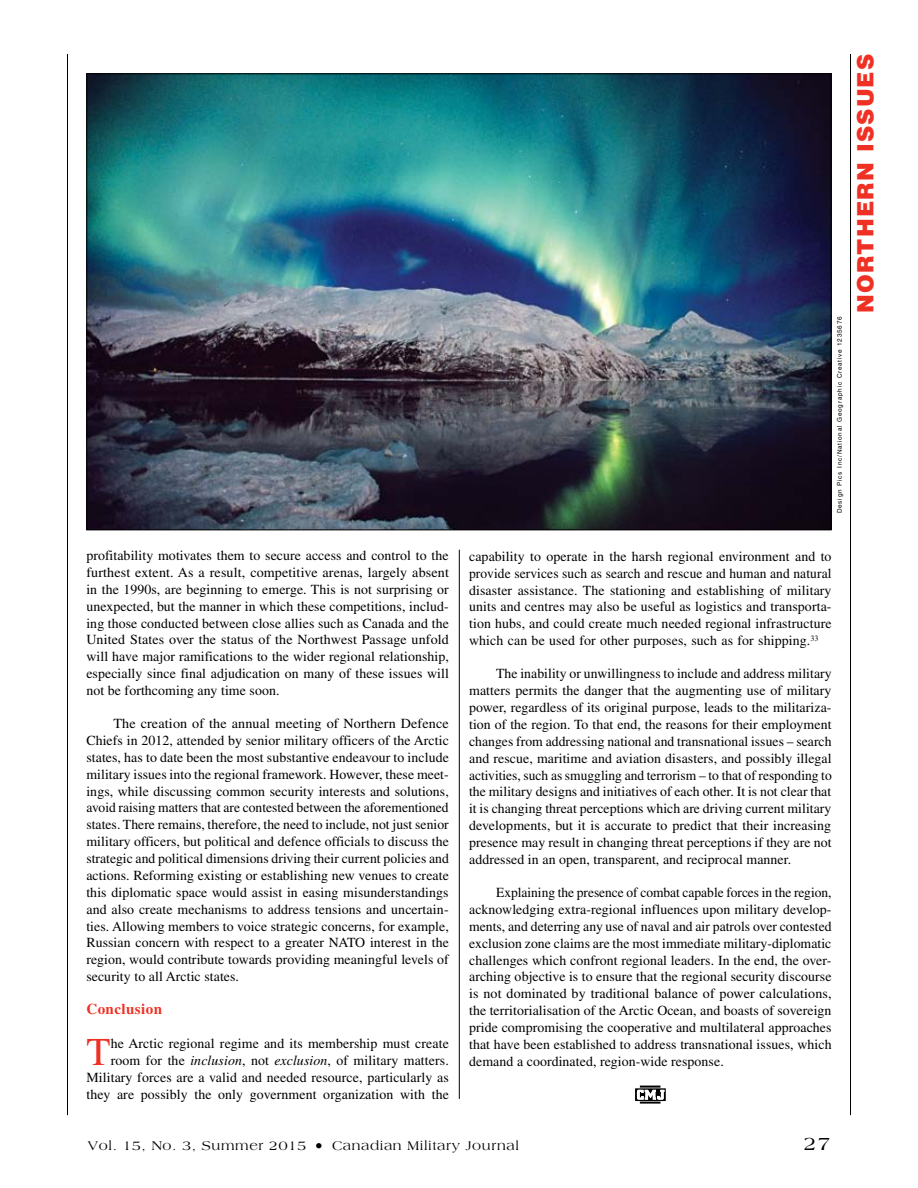
<style>
.page{position:relative;width:918px;height:1188px;background:#fff}
.page>*{position:absolute;margin:0;border:0;box-sizing:border-box;transform-origin:0 0}
.t1{font:39.3px "Times LT Std";color:#ee3124}
.t2{font:900 22.5px "Helvetica LT Std";letter-spacing:.05em;color:#ee3124}
.t3{font:19.5px "Americana Std";color:#000}
.t4{font:700 15px "Times LT Std";letter-spacing:.03em;color:#ee3124}
.t5{font:13.8px/16.8px "Times LT Std";letter-spacing:.005em;color:#000;text-align:justify}
.t6{font:13.5px "Americana Std";letter-spacing:.05em;color:#000}
.t7{font:6.3px "Helvetica LT Std";letter-spacing:.125em;color:#000}
.s1{font-style:italic}
.s2{font-size:16.5px}
</style>
<div class="page">
<hr style="left:850px;top:54px;width:1px;height:1061px;background:#000">
<hr style="left:67px;top:54px;width:1px;height:1061px;background:#000">
<hr style="left:459px;top:550px;width:1px;height:549px;background:#000">
<svg style="left:635px;top:1086px;width:31px;height:18px"></svg>
<img style="left:88px;top:75px;width:741px;height:453px">
<p class="t7" style="left:836px;top:513px;width:198px;rotate:-90deg">Design Pics Inc/National Geographic Creative 1235676</p>
<h2 class="t2" style="left:851px;top:313px;width:260px;rotate:-90deg">NORTHERN ISSUES</h2>
<p class="t5" style="left:86px;top:547px;width:364px">profitability motivates them to secure access and control to the furthest extent. As a result, competitive arenas, largely absent in the 1990s, are beginning to emerge. This is not surprising or unexpected, but the manner in which these competitions, includ&shy;ing those conducted between close allies such as Canada and the United States over the status of the Northwest Passage unfold will have major ramifications to the wider regional relationship, especially since final adjudication on many of these issues will not be forthcoming any time soon.</p>
<p class="t5" style="left:86px;top:715px;width:364px;text-indent:27px">The creation of the annual meeting of Northern Defence Chiefs in 2012, attended by senior military officers of the Arctic states, has to date been the most substantive endeavour to include military issues into the regional framework. However, these meet&shy;ings, while discussing common security interests and solutions, avoid raising matters that are contested between the aforementioned states. There remains, therefore, the need to include, not just senior military officers, but political and defence officials to discuss the strategic and political dimensions driving their current policies and actions. Reforming existing or establishing new venues to create this diplomatic space would assist in easing misunderstandings and also create mechanisms to address tensions and uncertain&shy;ties. Allowing members to voice strategic concerns, for example, Russian concern with respect to a greater NATO interest in the region, would contribute towards providing meaningful levels of security to all Arctic states.</p>
<p class="t4" style="left:86px;top:1000px;width:77px">Conclusion</p>
<h1 class="t1" style="left:86px;top:1030px;width:26px">T</h1>
<p class="t5" style="left:86px;top:1035px;width:364px;text-align:right">he Arctic regional regime and its membership must create room for the <span class="s1">inclusion</span>, not <span class="s1">exclusion</span>, of military matters.<br>Military forces are a valid and needed resource, particularly as they are possibly the only government organization with the</p>
<p class="t5" style="left:469px;top:548px;width:364px">capability to operate in the harsh regional environment and to provide services such as search and rescue and human and natural disaster assistance. The stationing and establishing of military units and centres may also be useful as logistics and transporta&shy;tion hubs, and could create much needed regional infrastructure which can be used for other purposes, such as for shipping.<sup>33</sup></p>
<p class="t5" style="left:469px;top:665px;width:364px;text-indent:27px">The inability or unwillingness to include and address military matters permits the danger that the augmenting use of military power, regardless of its original purpose, leads to the militariza&shy;tion of the region. To that end, the reasons for their employment changes from addressing national and transnational issues – search and rescue, maritime and aviation disasters, and possibly illegal activities, such as smuggling and terrorism – to that of responding to the military designs and initiatives of each other. It is not clear that it is changing threat perceptions which are driving current military developments, but it is accurate to predict that their increasing presence may result in changing threat perceptions if they are not addressed in an open, transparent, and reciprocal manner.</p>
<p class="t5" style="left:469px;top:884px;width:364px;text-indent:27px">Explaining the presence of combat capable forces in the region, acknowledging extra-regional influences upon military develop&shy;ments, and deterring any use of naval and air patrols over contested exclusion zone claims are the most immediate military-diplomatic challenges which confront regional leaders. In the end, the over&shy;arching objective is to ensure that the regional security discourse is not dominated by traditional balance of power calculations, the territorialisation of the Arctic Ocean, and boasts of sovereign pride compromising the cooperative and multilateral approaches that have been established to address transnational issues, which demand a coordinated, region-wide response.</p>
<p class="t6" style="left:88px;top:1138px;width:433px">Vol. 15, No. 3, Summer 2015 <span class="s2">•</span> Canadian Military Journal</p>
<h3 class="t3" style="left:804px;top:1132px;width:28px">27</h3>
</div>
